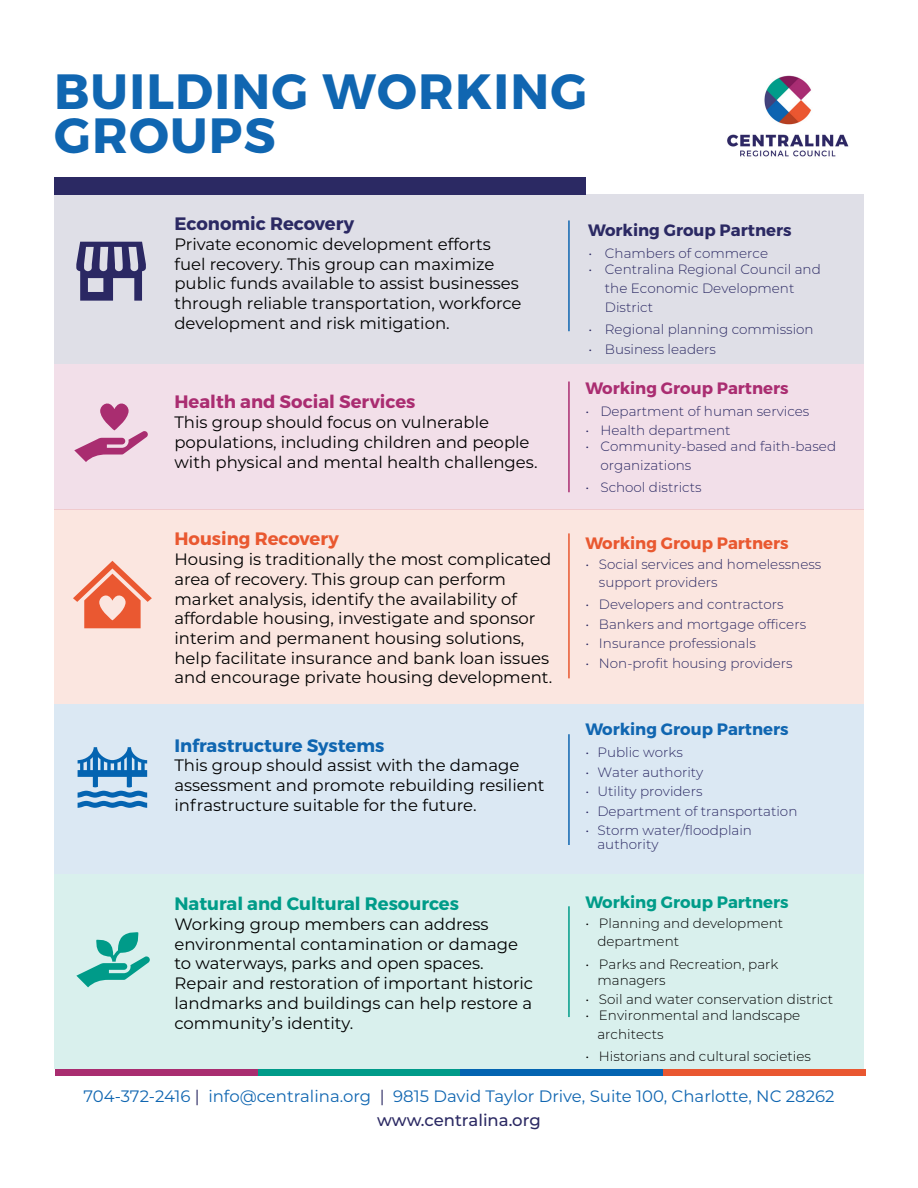
<style>
.page{position:relative;width:918px;height:1188px;background:#fff}
.page>*{position:absolute;margin:0;border:0;box-sizing:border-box;transform-origin:0 0}
.t1{font:700 49.5px/43.5px "Montserrat";letter-spacing:.025em;color:#1066b1}
.t2{font:700 18px "Montserrat";color:#009c89}
.t3{font:700 18px "Montserrat";color:#aa2d71}
.t4{font:700 18px "Montserrat";color:#1066b1}
.t5{font:700 18px "Montserrat";color:#2b2963}
.t6{font:700 18px "Montserrat";color:#e95830}
.t7{font:16.5px/19.8px "Montserrat";color:#000}
.t8{font:16.5px/24px "Montserrat";color:#1066b1;text-align:center}
.t9{font:700 16.5px "Montserrat";color:#2b2963}
.t10{font:700 16.5px "Montserrat";color:#aa2d71}
.t11{font:700 16.5px "Montserrat";color:#e95830}
.t12{font:700 16.5px "Montserrat";color:#1066b1}
.t13{font:700 16.5px "Montserrat";color:#009c89}
.t14{font:300 13.5px/19px "Montserrat";color:#2b2963}
.t15{font:300 13.5px/18.9px "Montserrat";color:#000}
.s1{color:#2b2963}
.s2{font-weight:500;color:#2b2963}
</style>
<div class="page">
<div style="left:55px;top:194px;width:809px;height:170px;background:#dfdfe7"></div>
<div style="left:54px;top:364px;width:810px;height:145px;background:#f2dfe9"></div>
<div style="left:54px;top:509px;width:810px;height:195px;background:#fbe6e0"></div>
<div style="left:54px;top:704px;width:810px;height:170px;background:#dbe8f3"></div>
<div style="left:54px;top:874px;width:810px;height:195px;background:#d9f0ed"></div>
<svg style="left:76px;top:242px;width:70px;height:59px"></svg>
<svg style="left:74px;top:403px;width:74px;height:59px"></svg>
<svg style="left:73px;top:561px;width:79px;height:67px"></svg>
<svg style="left:78px;top:747px;width:69px;height:61px"></svg>
<svg style="left:76px;top:932px;width:74px;height:55px"></svg>
<hr style="left:568px;top:220px;width:2px;height:111px;background:#1066b1">
<hr style="left:568px;top:382px;width:2px;height:110px;background:#aa2d71">
<hr style="left:568px;top:533px;width:2px;height:145px;background:#e95830">
<hr style="left:568px;top:734px;width:2px;height:111px;background:#1066b1">
<hr style="left:568px;top:906px;width:2px;height:111px;background:#009c89">
<div style="left:54px;top:177px;width:531px;height:17px;background:#2b2963"></div>
<div style="left:55px;top:1069px;width:203px;height:6px;background:#a92d70"></div>
<div style="left:258px;top:1069px;width:202px;height:6px;background:#009b89"></div>
<div style="left:460px;top:1069px;width:203px;height:6px;background:#0464b1"></div>
<div style="left:663px;top:1069px;width:203px;height:6px;background:#e95731"></div>
<img style="left:727px;top:75px;width:122px;height:82px">
<h1 class="t1" style="left:54px;top:71px;width:535px">BUILDING WORKING<br>GROUPS</h1>
<p class="t5" style="left:174px;top:212px;width:181px">Economic Recovery</p>
<p class="t7" style="left:174px;top:233px;width:349px">Private economic development efforts fuel recovery. This group can maximize public funds available to assist businesses through reliable transportation, workforce development and risk mitigation.</p>
<p class="t3" style="left:174px;top:391px;width:243px">Health and Social Services</p>
<p class="t7" style="left:174px;top:412px;width:365px">This group should focus on vulnerable populations, including children and people with physical and mental health challenges.</p>
<p class="t6" style="left:174px;top:527px;width:166px">Housing Recovery</p>
<p class="t7" style="left:174px;top:549px;width:379px">Housing is traditionally the most complicated area of recovery. This group can perform market analysis, identify the availability of affordable housing, investigate and sponsor interim and permanent housing solutions, help facilitate insurance and bank loan issues and encourage private housing development.</p>
<p class="t4" style="left:174px;top:734px;width:211px">Infrastructure Systems</p>
<p class="t7" style="left:174px;top:755px;width:372px">This group should assist with the damage assessment and promote rebuilding resilient infrastructure suitable for the future.</p>
<p class="t2" style="left:174px;top:892px;width:286px">Natural and Cultural Resources</p>
<p class="t7" style="left:174px;top:913px;width:360px">Working group members can address environmental contamination or damage to waterways, parks and open spaces.<br>Repair and restoration of important historic landmarks and buildings can help restore a community’s identity.</p>
<p class="t9" style="left:588px;top:220px;width:205px">Working Group Partners</p>
<p class="t14" style="left:588px;top:243px;width:181px">• Chambers of commerce</p>
<p class="t14" style="left:605px;top:260px;width:217px;text-indent:-16px">• Centralina Regional Council and the Economic Development<br>District</p>
<p class="t14" style="left:588px;top:319px;width:227px">• Regional planning commission</p>
<p class="t14" style="left:588px;top:339px;width:129px">• Business leaders</p>
<p class="t10" style="left:585px;top:378px;width:205px">Working Group Partners</p>
<p class="t14" style="left:585px;top:401px;width:225px">• Department of human services</p>
<p class="t14" style="left:585px;top:420px;width:147px">• Health department</p>
<p class="t14" style="left:600px;top:437px;width:237px;text-indent:-15px">• Community-based and faith-based organizations</p>
<p class="t14" style="left:585px;top:477px;width:118px">• School districts</p>
<p class="t11" style="left:585px;top:533px;width:205px">Working Group Partners</p>
<p class="t14" style="left:599px;top:554px;width:224px;text-indent:-14px">• Social services and homelessness support providers</p>
<p class="t14" style="left:585px;top:595px;width:200px">• Developers and contractors</p>
<p class="t14" style="left:585px;top:614px;width:222px">• Bankers and mortgage officers</p>
<p class="t14" style="left:585px;top:634px;width:172px">• Insurance professionals</p>
<p class="t14" style="left:585px;top:653px;width:209px">• Non-profit housing providers</p>
<p class="t12" style="left:585px;top:719px;width:205px">Working Group Partners</p>
<p class="t14" style="left:585px;top:742px;width:99px">• Public works</p>
<p class="t14" style="left:585px;top:762px;width:119px">• Water authority</p>
<p class="t14" style="left:585px;top:781px;width:119px">• Utility providers</p>
<p class="t14" style="left:585px;top:801px;width:214px">• Department of transportation</p>
<p class="t14" style="left:597px;top:823px;width:156px;line-height:14px;text-indent:-12px">• Storm water/floodplain authority</p>
<p class="t13" style="left:585px;top:892px;width:205px">Working Group Partners</p>
<p class="t15" style="left:597px;top:913px;width:187px;text-indent:-12px">• Planning and development department</p>
<p class="t15" style="left:597px;top:955px;width:183px;line-height:16.2px;text-indent:-12px">• Parks and Recreation, park managers</p>
<p class="t15" style="left:585px;top:990px;width:249px">• Soil and water conservation district</p>
<p class="t15" style="left:597px;top:1006px;width:204px;text-indent:-12px">• Environmental and landscape architects</p>
<p class="t15" style="left:585px;top:1047px;width:227px">• Historians and cultural societies</p>
<p class="t8" style="left:84px;top:1084px;width:752px">704-372-2416 <span class="s1">|</span> info@centralina.org <span class="s1">|</span> 9815 David Taylor Drive, Suite 100, Charlotte, NC 28262 <span class="s2">www.centralina.org</span></p>
</div>
